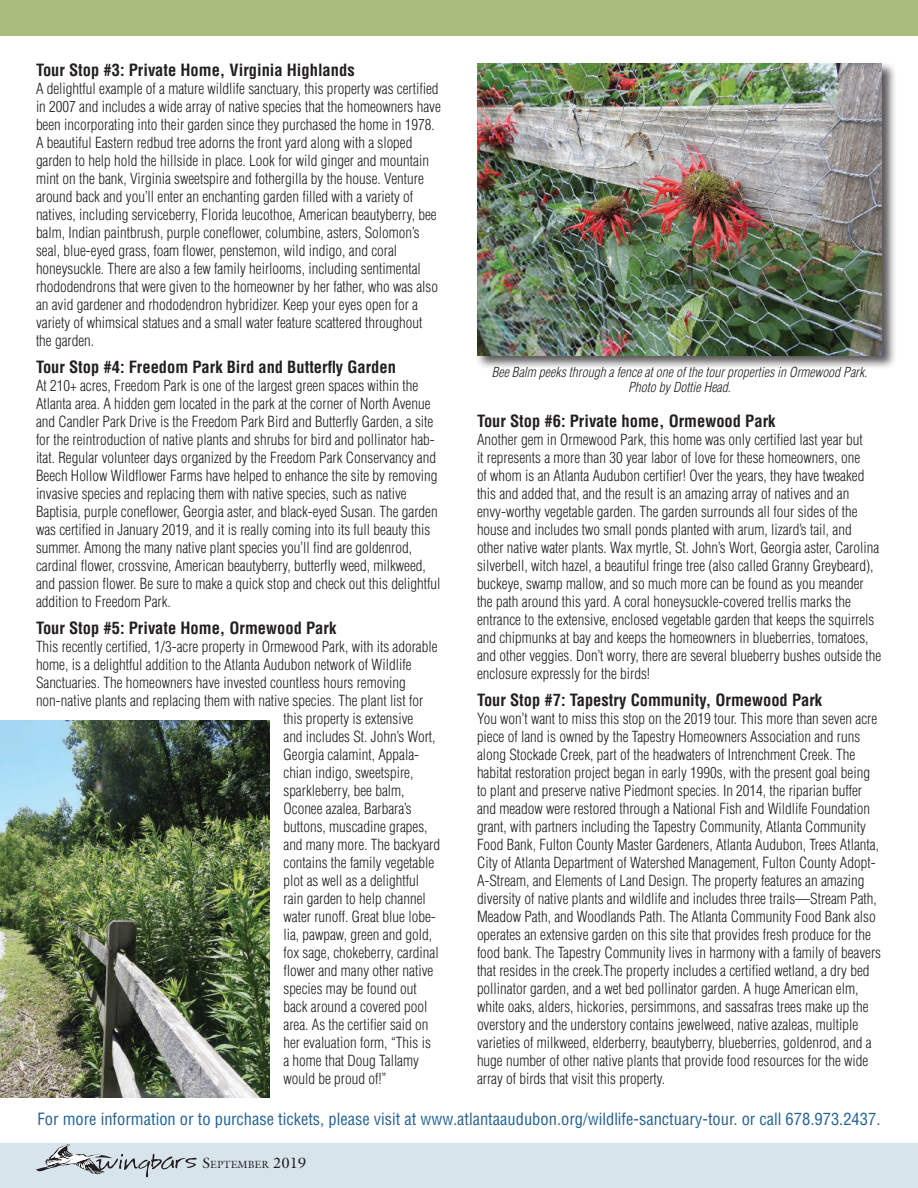
<style>
.page{position:relative;width:918px;height:1188px;background:#fff}
.page>*{position:absolute;margin:0;border:0;box-sizing:border-box;transform-origin:0 0}
.t1{font:700 condensed 16.5px "Helvetica";color:#231f20}
.t2{font:condensed 16.5px "Helvetica";color:#236194}
.t3{font:300 condensed 15px/18px "Helvetica";color:#231f20}
.t4{font:italic 300 condensed 13.5px/15px "Helvetica";color:#231f20;text-align:center}
.t5{font:10.5px "Galliard";color:#231f20}
.s1{font-size:15px}
</style>
<div class="page">
<div style="left:0;top:0;width:918px;height:36px;background:#a9bd7d"></div>
<div style="left:0;top:1143px;width:918px;height:45px;background:#d8e4eb"></div>
<svg style="left:36px;top:1144px;width:161px;height:33px"></svg>
<div style="left:475px;top:61px;width:421px;height:309px;background:#231f20;opacity:.75"></div>
<img style="left:477px;top:63px;width:405px;height:293px">
<img style="left:0;top:720px;width:270px;height:378px">
<p class="t1" style="left:36px;top:60px;width:320px">Tour Stop #3: Private Home, Virginia Highlands</p>
<p class="t3" style="left:36px;top:80px;width:406px">A delightful example of a mature wildlife sanctuary, this property was certified in 2007 and includes a wide array of native species that the homeowners have been incorporating into their garden since they purchased the home in 1978.<br>A beautiful Eastern redbud tree adorns the front yard along with a sloped garden to help hold the hillside in place. Look for wild ginger and mountain mint on the bank, Virginia sweetspire and fothergilla by the house. Venture around back and you’ll enter an enchanting garden filled with a variety of natives, including serviceberry, Florida leucothoe, American beautyberry, bee balm, Indian paintbrush, purple coneflower, columbine, asters, Solomon’s seal, blue-eyed grass, foam flower, penstemon, wild indigo, and coral honeysuckle. There are also a few family heirlooms, including sentimental rhododendrons that were given to the homeowner by her father, who was also an avid gardener and rhododendron hybridizer. Keep your eyes open for a variety of whimsical statues and a small water feature scattered throughout the garden.</p>
<p class="t1" style="left:36px;top:357px;width:361px">Tour Stop #4: Freedom Park Bird and Butterfly Garden</p>
<p class="t3" style="left:36px;top:377px;width:406px">At 210+ acres, Freedom Park is one of the largest green spaces within the Atlanta area. A hidden gem located in the park at the corner of North Avenue and Candler Park Drive is the Freedom Park Bird and Butterfly Garden, a site for the reintroduction of native plants and shrubs for bird and pollinator hab&shy;itat. Regular volunteer days organized by the Freedom Park Conservancy and Beech Hollow Wildflower Farms have helped to enhance the site by removing invasive species and replacing them with native species, such as native Baptisia, purple coneflower, Georgia aster, and black-eyed Susan. The garden was certified in January 2019, and it is really coming into its full beauty this summer. Among the many native plant species you’ll find are goldenrod, cardinal flower, crossvine, American beautyberry, butterfly weed, milkweed, and passion flower. Be sure to make a quick stop and check out this delightful addition to Freedom Park.</p>
<p class="t1" style="left:36px;top:618px;width:302px">Tour Stop #5: Private Home, Ormewood Park</p>
<p class="t3" style="left:36px;top:638px;width:403px">This recently certified, 1/3-acre property in Ormewood Park, with its adorable</p>
<p class="t3" style="left:36px;top:656px;width:377px">home, is a delightful addition to the Atlanta Audubon network of Wildlife</p>
<p class="t3" style="left:36px;top:674px;width:371px">Sanctuaries. The homeowners have invested countless hours removing</p>
<p class="t3" style="left:36px;top:692px;width:389px">non-native plants and replacing them with native species. The plant list for</p>
<p class="t3" style="left:284px;top:710px;width:131px">this property is extensive</p>
<p class="t3" style="left:284px;top:728px;width:154px">and includes St. John’s Wort,</p>
<p class="t3" style="left:284px;top:746px;width:137px">Georgia calamint, Appala-</p>
<p class="t3" style="left:284px;top:764px;width:131px">chian indigo, sweetspire,</p>
<p class="t3" style="left:284px;top:782px;width:123px">sparkleberry, bee balm,</p>
<p class="t3" style="left:284px;top:800px;width:130px">Oconee azalea, Barbara’s</p>
<p class="t3" style="left:284px;top:818px;width:146px">buttons, muscadine grapes,</p>
<p class="t3" style="left:284px;top:836px;width:158px">and many more. The backyard</p>
<p class="t3" style="left:284px;top:854px;width:152px">contains the family vegetable</p>
<p class="t3" style="left:284px;top:872px;width:137px">plot as well as a delightful</p>
<p class="t3" style="left:284px;top:890px;width:144px">rain garden to help channel</p>
<p class="t3" style="left:284px;top:908px;width:154px">water runoff. Great blue lobe-</p>
<p class="t3" style="left:284px;top:926px;width:150px">lia, pawpaw, green and gold,</p>
<p class="t3" style="left:284px;top:944px;width:157px">fox sage, chokeberry, cardinal</p>
<p class="t3" style="left:284px;top:962px;width:151px">flower and many other native</p>
<p class="t3" style="left:284px;top:980px;width:135px">species may be found out</p>
<p class="t3" style="left:284px;top:998px;width:146px">back around a covered pool</p>
<p class="t3" style="left:284px;top:1016px;width:146px">area. As the certifier said on</p>
<p class="t3" style="left:284px;top:1034px;width:149px">her evaluation form, “This is</p>
<p class="t3" style="left:284px;top:1052px;width:137px">a home that Doug Tallamy</p>
<p class="t3" style="left:284px;top:1070px;width:105px">would be proud of!”</p>
<p class="t4" style="left:492px;top:364px;width:377px">Bee Balm peeks through a fence at one of the tour properties in Ormewood Park.<br>Photo by Dottie Head.</p>
<p class="t1" style="left:477px;top:411px;width:300px">Tour Stop #6: Private home, Ormewood Park</p>
<p class="t3" style="left:477px;top:431px;width:406px">Another gem in Ormewood Park, this home was only certified last year but<br>it represents a more than 30 year labor of love for these homeowners, one<br>of whom is an Atlanta Audubon certifier! Over the years, they have tweaked this and added that, and the result is an amazing array of natives and an envy-worthy vegetable garden. The garden surrounds all four sides of the house and includes two small ponds planted with arum, lizard’s tail, and other native water plants. Wax myrtle, St. John’s Wort, Georgia aster, Carolina silverbell, witch hazel, a beautiful fringe tree (also called Granny Greybeard), buckeye, swamp mallow, and so much more can be found as you meander the path around this yard. A coral honeysuckle-covered trellis marks the entrance to the extensive, enclosed vegetable garden that keeps the squirrels and chipmunks at bay and keeps the homeowners in blueberries, tomatoes, and other veggies. Don’t worry, there are several blueberry bushes outside the enclosure expressly for the birds!</p>
<p class="t1" style="left:477px;top:690px;width:347px">Tour Stop #7: Tapestry Community, Ormewood Park</p>
<p class="t3" style="left:477px;top:710px;width:406px">You won’t want to miss this stop on the 2019 tour. This more than seven acre piece of land is owned by the Tapestry Homeowners Association and runs along Stockade Creek, part of the headwaters of Intrenchment Creek. The habitat restoration project began in early 1990s, with the present goal being to plant and preserve native Piedmont species. In 2014, the riparian buffer and meadow were restored through a National Fish and Wildlife Foundation grant, with partners including the Tapestry Community, Atlanta Community Food Bank, Fulton County Master Gardeners, Atlanta Audubon, Trees Atlanta, City of Atlanta Department of Watershed Management, Fulton County Adopt-A-Stream, and Elements of Land Design. The property features an amazing diversity of native plants and wildlife and includes three trails—Stream Path, Meadow Path, and Woodlands Path. The Atlanta Community Food Bank also operates an extensive garden on this site that provides fresh produce for the food bank. The Tapestry Community lives in harmony with a family of beavers that resides in the creek.The property includes a certified wetland, a dry bed pollinator garden, and a wet bed pollinator garden. A huge American elm, white oaks, alders, hickories, persimmons, and sassafras trees make up the overstory and the understory contains jewelweed, native azaleas, multiple varieties of milkweed, elderberry, beautyberry, blueberries, goldenrod, and a huge number of other native plants that provide food resources for the wide array of birds that visit this property.</p>
<p class="t2" style="left:37px;top:1108px;width:845px">For more information or to purchase tickets, please visit at www.atlantaaudubon.org/wildlife-sanctuary-tour. or call 678.973.2437.</p>
<p class="t5" style="left:202px;top:1158px;width:106px"><span class="s1">S</span>EPTEMBER <span class="s1">2019</span></p>
</div>
